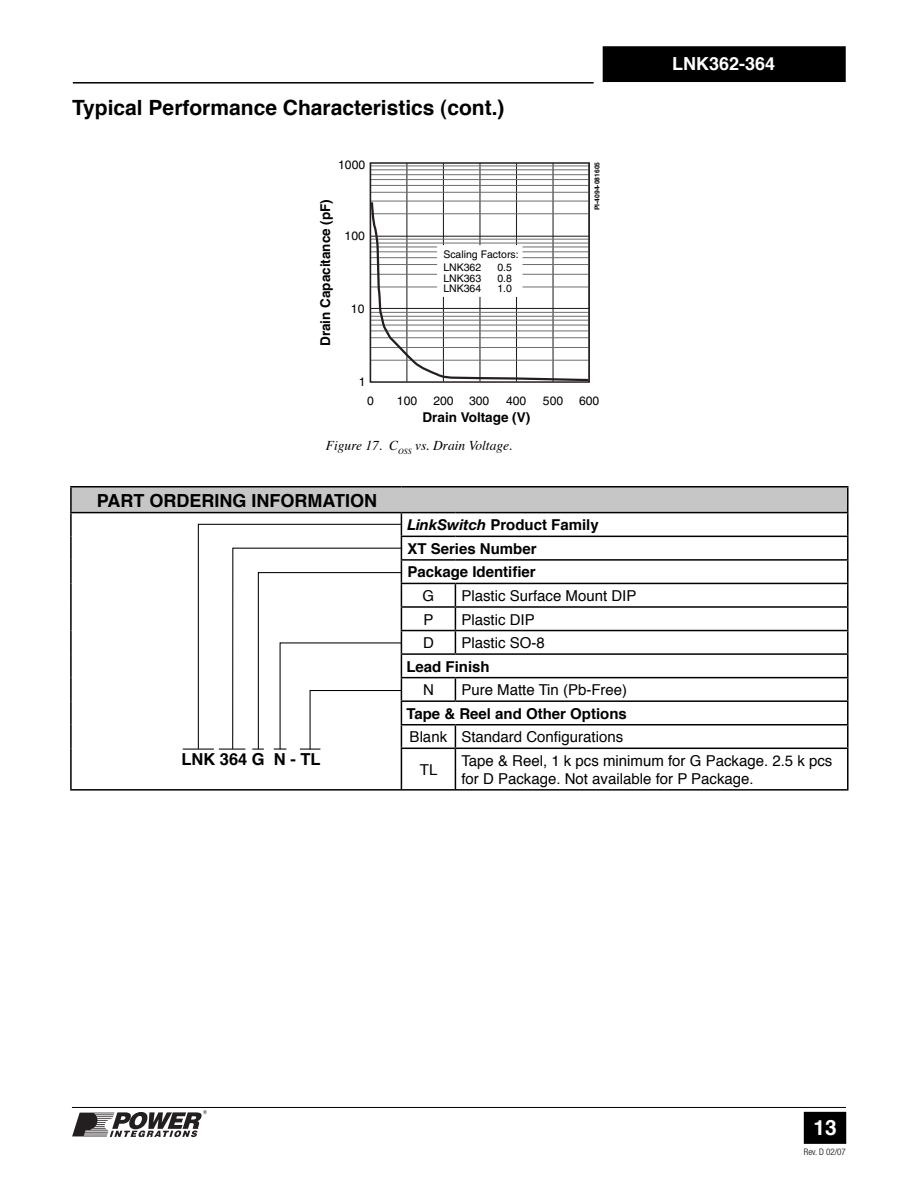
<style>
.page{position:relative;width:918px;height:1188px;background:#fff}
.page>*{position:absolute;margin:0;border:0;box-sizing:border-box;transform-origin:0 0}
.t1{font:700 21px "Helvetica";color:#000}
.t2{font:700 21px "Helvetica";color:#fff}
.t3{font:700 18px "Helvetica";color:#000}
.t4{font:700 18px "Helvetica";color:#fff}
.t5{font:700 16.5px "Helvetica";color:#000}
.t6{font:15px/32.5px "Helvetica";color:#000}
.t7{font:700 15px/23.5px "Helvetica";color:#000}
.t8{font:700 15px "Helvetica";color:#fff}
.t9{font:700 13.5px "Helvetica";color:#000}
.t10{font:italic 13.5px "Times";color:#000}
.t11{font:12.15px "Helvetica";color:#000}
.t12{font:10.5px/13.5px "Helvetica";color:#000}
.t13{font:300 condensed 9px "Helvetica Neue";color:#000}
.t14{font:700 6.75px "Helvetica";color:#000}
.s1{font-family:"Helvetica Neue";font-style:italic}
</style>
<div class="page">
<div style="left:603px;top:47px;width:242px;height:34px;background:#000"></div>
<div style="left:603px;top:46px;width:243px;height:36px;border:2px solid #000"></div>
<div style="left:805px;top:1113px;width:41px;height:30px;background:#000"></div>
<div style="left:804px;top:1112px;width:42px;height:32px;border:2px solid #000"></div>
<hr style="left:72px;top:1107px;width:774px;height:1px;background:#000">
<svg style="left:72px;top:1110px;width:135px;height:27px"></svg>
<hr style="left:73px;top:82px;width:521px;height:2px;background:#000">
<hr style="left:553px;top:163px;width:1px;height:219px;background:#231f20">
<hr style="left:516px;top:163px;width:1px;height:219px;background:#231f20">
<hr style="left:479px;top:163px;width:1px;height:219px;background:#231f20">
<hr style="left:443px;top:163px;width:1px;height:219px;background:#231f20">
<hr style="left:406px;top:163px;width:1px;height:219px;background:#231f20">
<hr style="left:370px;top:192px;width:219px;height:1px;background:#6d6e70">
<hr style="left:370px;top:185px;width:219px;height:1px;background:#6d6e70">
<hr style="left:370px;top:179px;width:219px;height:1px;background:#6d6e70">
<hr style="left:370px;top:174px;width:219px;height:1px;background:#6d6e70">
<hr style="left:370px;top:170px;width:219px;height:1px;background:#6d6e70">
<hr style="left:370px;top:166px;width:219px;height:1px;background:#6d6e70">
<svg style="left:373px;top:200px;width:214px;height:180px"></svg>
<div style="left:370px;top:162px;width:220px;height:221px;border:2px solid #231f20"></div>
<svg style="left:437px;top:245px;width:86px;height:52px"></svg>
<div style="left:71px;top:487px;width:777px;height:26px;background:#c6c6c6"></div>
<hr style="left:70px;top:486px;width:331px;height:2px;background:#000">
<hr style="left:70px;top:487px;width:2px;height:25px;background:#000">
<hr style="left:401px;top:486px;width:448px;height:2px;background:#000">
<hr style="left:847px;top:487px;width:2px;height:25px;background:#000">
<hr style="left:70px;top:512px;width:331px;height:1px;background:#000">
<hr style="left:70px;top:513px;width:2px;height:23px;background:#000">
<hr style="left:401px;top:512px;width:54px;height:1px;background:#000">
<hr style="left:455px;top:512px;width:394px;height:1px;background:#000">
<hr style="left:847px;top:513px;width:2px;height:23px;background:#000">
<hr style="left:70px;top:536px;width:2px;height:24px;background:#000">
<hr style="left:401px;top:536px;width:54px;height:1px;background:#000">
<hr style="left:455px;top:536px;width:394px;height:1px;background:#000">
<hr style="left:847px;top:537px;width:2px;height:22px;background:#000">
<hr style="left:70px;top:560px;width:2px;height:23px;background:#000">
<hr style="left:401px;top:559px;width:54px;height:2px;background:#000">
<hr style="left:455px;top:559px;width:394px;height:2px;background:#000">
<hr style="left:847px;top:561px;width:2px;height:22px;background:#000">
<hr style="left:70px;top:583px;width:2px;height:24px;background:#000">
<hr style="left:401px;top:583px;width:54px;height:1px;background:#000">
<hr style="left:455px;top:583px;width:394px;height:1px;background:#000">
<hr style="left:847px;top:584px;width:2px;height:22px;background:#000">
<hr style="left:70px;top:607px;width:2px;height:24px;background:#000">
<hr style="left:401px;top:606px;width:54px;height:2px;background:#000">
<hr style="left:455px;top:606px;width:394px;height:2px;background:#000">
<hr style="left:847px;top:608px;width:2px;height:22px;background:#000">
<hr style="left:70px;top:631px;width:2px;height:23px;background:#000">
<hr style="left:401px;top:630px;width:54px;height:1px;background:#000">
<hr style="left:455px;top:630px;width:394px;height:1px;background:#000">
<svg style="left:455px;top:584px;width:1px;height:69px"></svg>
<hr style="left:847px;top:631px;width:2px;height:22px;background:#000">
<hr style="left:70px;top:654px;width:2px;height:24px;background:#000">
<hr style="left:401px;top:653px;width:54px;height:2px;background:#000">
<hr style="left:455px;top:653px;width:394px;height:2px;background:#000">
<hr style="left:847px;top:655px;width:2px;height:22px;background:#000">
<hr style="left:70px;top:678px;width:2px;height:23px;background:#000">
<hr style="left:401px;top:677px;width:54px;height:1px;background:#000">
<hr style="left:455px;top:677px;width:394px;height:1px;background:#000">
<svg style="left:455px;top:678px;width:1px;height:22px"></svg>
<hr style="left:847px;top:678px;width:2px;height:22px;background:#000">
<hr style="left:70px;top:701px;width:2px;height:24px;background:#000">
<hr style="left:401px;top:700px;width:54px;height:2px;background:#000">
<hr style="left:455px;top:700px;width:394px;height:2px;background:#000">
<hr style="left:847px;top:702px;width:2px;height:22px;background:#000">
<hr style="left:70px;top:725px;width:2px;height:23px;background:#000">
<hr style="left:401px;top:724px;width:54px;height:1px;background:#000">
<hr style="left:455px;top:724px;width:394px;height:1px;background:#000">
<svg style="left:455px;top:725px;width:1px;height:23px"></svg>
<hr style="left:847px;top:725px;width:2px;height:23px;background:#000">
<hr style="left:70px;top:748px;width:2px;height:41px;background:#000">
<hr style="left:401px;top:748px;width:54px;height:1px;background:#000">
<hr style="left:401px;top:749px;width:1px;height:40px;background:#000">
<hr style="left:455px;top:748px;width:394px;height:1px;background:#000">
<hr style="left:455px;top:749px;width:1px;height:40px;background:#000">
<hr style="left:847px;top:749px;width:2px;height:40px;background:#000">
<hr style="left:70px;top:789px;width:779px;height:2px;background:#000">
<svg style="left:197px;top:523px;width:22px;height:227px"></svg>
<hr style="left:183px;top:749px;width:31px;height:1px;background:#000">
<svg style="left:219px;top:513px;width:184px;height:237px"></svg>
<h1 class="t1" style="left:72px;top:99px;width:434px">Typical Performance Characteristics (cont.)</h1>
<p class="t11" style="left:338px;top:160px;width:29px">1000</p>
<p class="t9" style="left:320px;top:346px;width:149px;rotate:-90deg">Drain Capacitance (pF)</p>
<p class="t11" style="left:345px;top:231px;width:22px">100</p>
<p class="t11" style="left:351px;top:304px;width:15px">10</p>
<p class="t11" style="left:359px;top:378px;width:8px">1</p>
<p class="t12" style="left:443px;top:248px;width:77px">Scaling Factors:<br>LNK362</p>
<p class="t12" style="left:497px;top:262px;width:16px">0.5</p>
<p class="t12" style="left:443px;top:272px;width:39px">LNK363</p>
<p class="t12" style="left:497px;top:272px;width:16px">0.8</p>
<p class="t12" style="left:443px;top:283px;width:39px">LNK364</p>
<p class="t12" style="left:497px;top:283px;width:16px">1.0</p>
<p class="t14" style="left:595px;top:210px;width:50px;rotate:-90deg">PI-4094-081605</p>
<p class="t11" style="left:367px;top:396px;width:8px">0</p>
<p class="t11" style="left:397px;top:396px;width:22px">100</p>
<p class="t11" style="left:433px;top:396px;width:22px">200</p>
<p class="t11" style="left:469px;top:396px;width:22px">300</p>
<p class="t11" style="left:506px;top:396px;width:22px">400</p>
<p class="t11" style="left:543px;top:396px;width:22px">500</p>
<p class="t11" style="left:579px;top:396px;width:22px">600</p>
<p class="t9" style="left:423px;top:412px;width:109px">Drain Voltage (V)</p>
<p class="t10" style="left:326px;top:440px;width:188px">Figure 17. C<sub>OSS</sub> vs. Drain Voltage.</p>
<p class="t3" style="left:97px;top:493px;width:282px">PART ORDERING INFORMATION</p>
<p class="t4" style="left:672px;top:56px;width:105px">LNK362-364</p>
<p class="t5" style="left:181px;top:753px;width:141px">LNK 364 G N - TL</p>
<p class="t7" style="left:407px;top:515px;width:193px"><span class="s1">LinkSwitch</span> Product Family<br>XT Series Number<br>Package Identifier</p>
<p class="t6" style="left:423px;top:581px;width:13px">G</p>
<p class="t6" style="left:461px;top:581px;width:177px">Plastic Surface Mount DIP</p>
<p class="t6" style="left:424px;top:604px;width:12px">P</p>
<p class="t6" style="left:461px;top:604px;width:75px">Plastic DIP</p>
<p class="t6" style="left:423px;top:628px;width:12px">D</p>
<p class="t6" style="left:461px;top:628px;width:85px">Plastic SO-8</p>
<p class="t7" style="left:406px;top:656px;width:85px">Lead Finish</p>
<p class="t6" style="left:423px;top:675px;width:12px">N</p>
<p class="t6" style="left:461px;top:675px;width:167px">Pure Matte Tin (Pb-Free)</p>
<p class="t7" style="left:406px;top:703px;width:222px">Tape &amp; Reel and Other Options</p>
<p class="t6" style="left:420px;top:722px;width:205px;text-indent:-10px">Blank Standard Configurations<br>TL</p>
<p class="t6" style="left:461px;top:753px;width:372px;line-height:18px">Tape &amp; Reel, 1 k pcs minimum for G Package. 2.5 k pcs for D Package. Not available for P Package.</p>
<p class="t8" style="left:809px;top:1117px;width:32px">2-13</p>
<h1 class="t2" style="left:813px;top:1118px;width:25px">13</h1>
<p class="t13" style="left:804px;top:1148px;width:43px">Rev. D 02/07</p>
</div>
